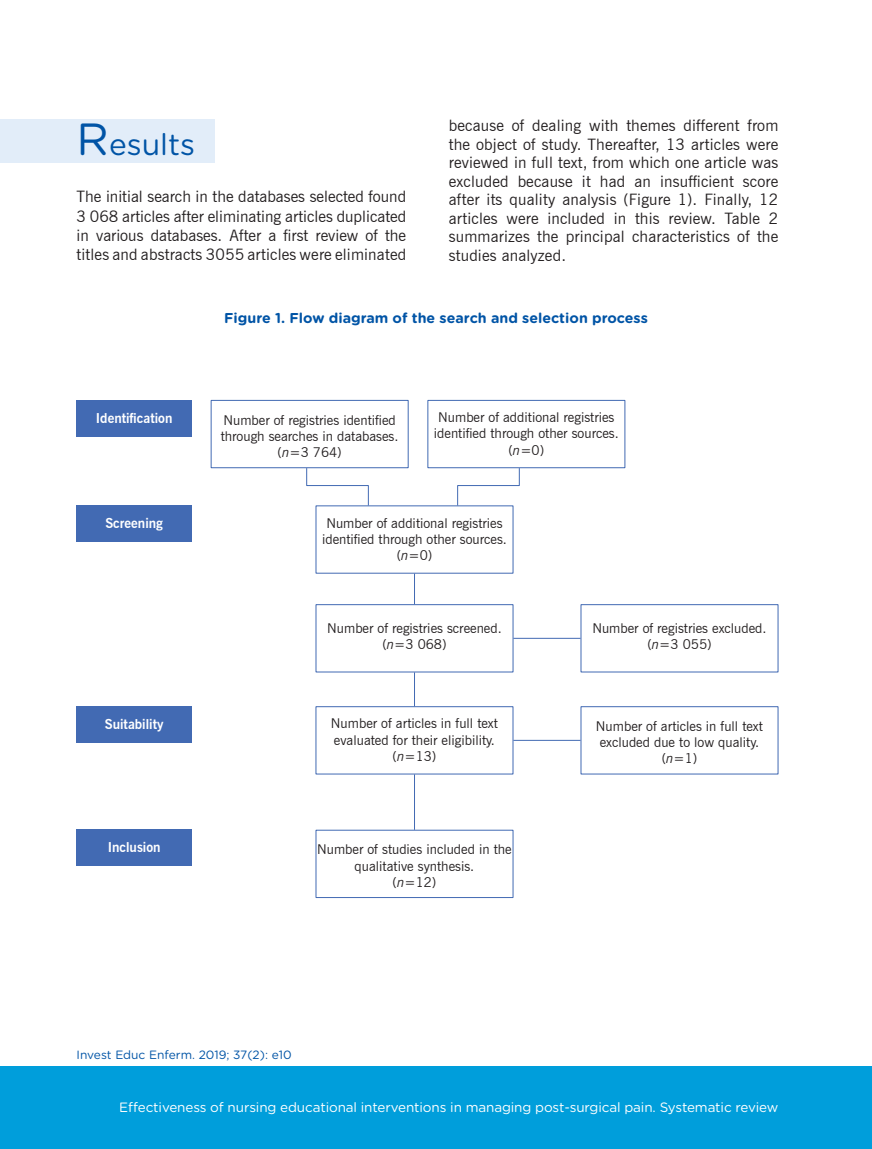
<style>
.page{position:relative;width:872px;height:1149px;background:#fff}
.page>*{position:absolute;margin:0;border:0;box-sizing:border-box;transform-origin:0 0}
.t1{font:30px "Gotham Rounded";color:#0054a6}
.t2{font:15.75px/18.6px "News Gothic BT";letter-spacing:.01em;color:#231f20;text-align:justify}
.t3{font:700 14.25px "Gotham Rounded";color:#0054a6}
.t4{font:13.5px/16.2px "News Gothic BT";color:#231f20;text-align:center}
.t5{font:13.5px "Gotham Rounded";letter-spacing:-.01em;color:#fff}
.t6{font:700 13.5px "News Gothic BT";color:#fff}
.t7{font:12px "Gotham Rounded";color:#0054a6}
.s1{font-size:45px}
.s2{font-style:italic}
</style>
<div class="page">
<div style="left:0;top:1065px;width:871px;height:83px;background:#009edb"></div>
<div style="left:0;top:119px;width:215px;height:44px;background:#e2edf9"></div>
<div style="left:77px;top:400px;width:115px;height:36px;background:#426ab3"></div>
<div style="left:77px;top:505px;width:115px;height:36px;background:#426ab3"></div>
<div style="left:77px;top:706px;width:115px;height:36px;background:#426ab3"></div>
<div style="left:77px;top:829px;width:115px;height:36px;background:#426ab3"></div>
<div style="left:211px;top:400px;width:197px;height:68px;border:1px solid #426ab3"></div>
<div style="left:315px;top:604px;width:198px;height:68px;border:1px solid #426ab3"></div>
<div style="left:580px;top:604px;width:198px;height:68px;border:1px solid #426ab3"></div>
<div style="left:315px;top:706px;width:198px;height:68px;border:1px solid #426ab3"></div>
<div style="left:580px;top:706px;width:198px;height:68px;border:1px solid #426ab3"></div>
<div style="left:315px;top:829px;width:198px;height:68px;border:1px solid #426ab3"></div>
<div style="left:427px;top:400px;width:198px;height:68px;border:1px solid #426ab3"></div>
<svg style="left:306px;top:467px;width:63px;height:39px"></svg>
<svg style="left:457px;top:467px;width:63px;height:39px"></svg>
<hr style="left:414px;top:573px;width:1px;height:31px;background:#426ab3">
<hr style="left:414px;top:672px;width:1px;height:34px;background:#426ab3">
<hr style="left:414px;top:774px;width:1px;height:55px;background:#426ab3">
<hr style="left:513px;top:637px;width:67px;height:1px;background:#426ab3">
<hr style="left:513px;top:739px;width:67px;height:1px;background:#426ab3">
<h1 class="t1" style="left:77px;top:124px;width:120px"><span class="s1">R</span>esults</h1>
<p class="t2" style="left:77px;top:187px;width:331px;line-height:19.4px">The initial search in the databases selected found 3 068 articles after eliminating articles duplicated in various databases. After a first review of the titles and abstracts 3055 articles were eliminated</p>
<p class="t2" style="left:449px;top:116px;width:331px">because of dealing with themes different from the object of study. Thereafter, 13 articles were reviewed in full text, from which one article was excluded because it had an insufficient score after its quality analysis (Figure 1). Finally, 12 articles were included in this review. Table 2 summarizes the principal characteristics of the studies analyzed.</p>
<p class="t6" style="left:96px;top:410px;width:78px">Identification</p>
<p class="t6" style="left:105px;top:514px;width:59px">Screening</p>
<p class="t3" style="left:224px;top:307px;width:425px">Figure 1. Flow diagram of the search and selection process</p>
<p class="t4" style="left:221px;top:411px;width:179px">Number of registries identified through searches in databases. (<span class="s2">n</span>=3 764)</p>
<p class="t4" style="left:434px;top:409px;width:186px">Number of additional registries identified through other sources. (<span class="s2">n</span>=0)</p>
<p class="t4" style="left:322px;top:514px;width:186px">Number of additional registries identified through other sources. (<span class="s2">n</span>=0)</p>
<p class="t4" style="left:327px;top:619px;width:176px">Number of registries screened. (<span class="s2">n</span>=3 068)</p>
<p class="t4" style="left:592px;top:619px;width:176px">Number of registries excluded. (<span class="s2">n</span>=3 055)</p>
<p class="t4" style="left:331px;top:715px;width:168px">Number of articles in full text evaluated for their eligibility. (<span class="s2">n</span>=13)</p>
<p class="t6" style="left:105px;top:715px;width:60px">Suitability</p>
<p class="t4" style="left:596px;top:717px;width:168px">Number of articles in full text excluded due to low quality. (<span class="s2">n</span>=1)</p>
<p class="t6" style="left:108px;top:838px;width:54px">Inclusion</p>
<p class="t4" style="left:317px;top:841px;width:196px">Number of studies included in the qualitative synthesis.<br>(<span class="s2">n</span>=12)</p>
<p class="t7" style="left:77px;top:1046px;width:217px">Invest Educ Enferm. 2019; 37(2): e10</p>
<p class="t5" style="left:119px;top:1097px;width:660px">Effectiveness of nursing educational interventions in managing post-surgical pain. Systematic review</p>
</div>
